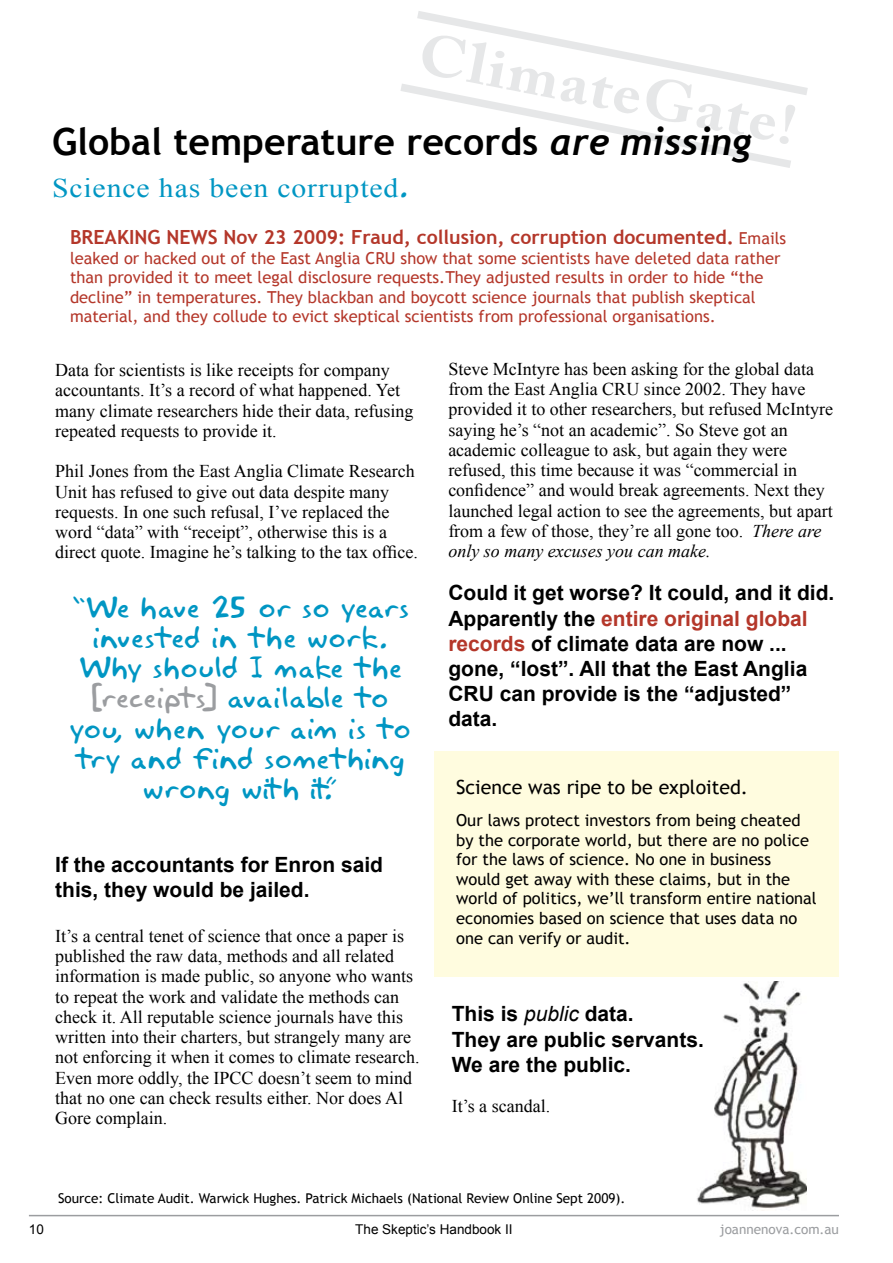
<style>
.page{position:relative;width:893px;height:1263px;background:#fff}
.page>*{position:absolute;margin:0;border:0;box-sizing:border-box;transform-origin:0 0}
.t1{font:700 57px "Adobe Caslon Pro";color:#e6e7e8;scale:1.1 1}
.t2{font:700 37.5px "Trebuchet MS";color:#000}
.t3{font:27px/30px "Akbar Plain";letter-spacing:.01em;color:#0096c3;text-align:center;scale:1.1 1}
.t4{font:27px "Times New Roman";letter-spacing:.03em;color:#0096c3;scale:1.1 1}
.t5{font:700 21px/25.2px "Arial";color:#000}
.t6{font:700 19.5px "Trebuchet MS";color:#b4372a}
.t7{font:19.5px "Trebuchet MS";color:#000}
.t8{font:18px/20.2px "Times New Roman";color:#000}
.t9{font:16.5px/19.5px "Trebuchet MS";color:#b4372a}
.t10{font:16.5px/19.6px "Trebuchet MS";color:#000}
.t11{font:13.5px "Trebuchet MS";color:#000}
.t12{font:13.5px "Arial";color:#000}
.t13{font:13.5px "Trebuchet MS";color:#9b9da0}
.s1{font-family:"Trebuchet";font-style:italic}
.s2{font-family:"Akbar Plain"}
.s3{font-weight:400;font-size:16.5px}
.s4{color:#9b9da0}
.s5{font-style:italic}
.s6{color:#b4372a}
.s7{font-weight:400;font-style:italic}
</style>
<div class="page">
<hr style="left:29px;top:1215px;width:810px;height:1px;background:#9b9da0">
<div style="left:434px;top:751px;width:405px;height:226px;background:#fffcdf"></div>
<img style="left:697px;top:981px;width:109px;height:228px">
<svg style="left:400px;top:11px;width:408px;height:157px"></svg>
<h1 class="t1" style="left:426px;top:20px;width:350px;rotate:11deg">ClimateGate!</h1>
<h2 class="t2" style="left:52px;top:118px;width:701px">Global temperature records <span class="s1">are missing</span></h2>
<h3 class="t4" style="left:52px;top:170px;width:325px">Science has been corrupted<span class="s2">.</span></h3>
<p class="t6" style="left:70px;top:225px;width:718px">BREAKING NEWS Nov 23 2009: Fraud, collusion, corruption documented. <span class="s3">Emails</span></p>
<p class="t9" style="left:70px;top:248px;width:712px">leaked or hacked out of the East Anglia CRU show that some scientists have deleted data rather than provided it to meet legal disclosure requests.They adjusted results in order to hide “the decline” in temperatures. They blackban and boycott science journals that publish skeptical material, and they collude to evict skeptical scientists from professional organisations.</p>
<p class="t8" style="left:55px;top:360px;width:360px">Data for scientists is like receipts for company accountants. It’s a record of what happened. Yet many climate researchers hide their data, refusing repeated requests to provide it.</p>
<p class="t8" style="left:55px;top:461px;width:364px">Phil Jones from the East Anglia Climate Research Unit has refused to give out data despite many requests. In one such refusal, I’ve replaced the word “data” with “receipt”, otherwise this is a direct quote. Imagine he’s talking to the tax office.</p>
<h3 class="t3" style="left:70px;top:591px;width:312px">“We have 25 or so years invested in the work.<br>Why should I make the <span class="s4">[receipts]</span> available to you, when your aim is to try and find something wrong with it.”</h3>
<p class="t5" style="left:55px;top:852px;width:329px">If the accountants for Enron said this, they would be jailed.</p>
<p class="t8" style="left:55px;top:925px;width:366px">It’s a central tenet of science that once a paper is published the raw data, methods and all related information is made public, so anyone who wants to repeat the work and validate the methods can check it. All reputable science journals have this written into their charters, but strangely many are not enforcing it when it comes to climate research.<br>Even more oddly, the IPCC doesn’t seem to mind that no one can check results either. Nor does Al Gore complain.</p>
<p class="t8" style="left:448px;top:358px;width:386px">Steve McIntyre has been asking for the global data from the East Anglia CRU since 2002. They have provided it to other researchers, but refused McIntyre saying he’s “not an academic”. So Steve got an academic colleague to ask, but again they were refused, this time because it was “commercial in confidence” and would break agreements. Next they launched legal action to see the agreements, but apart from a few of those, they’re all gone too. <span class="s5">There are only so many excuses you can make.</span></p>
<p class="t5" style="left:448px;top:581px;width:388px">Could it get worse? It could, and it did.<br>Apparently the <span class="s6">entire original global records</span> of climate data are now ... gone, “lost”. All that the East Anglia<br>CRU can provide is the “adjusted” data.</p>
<p class="t7" style="left:456px;top:775px;width:293px">Science was ripe to be exploited.</p>
<p class="t10" style="left:456px;top:811px;width:362px">Our laws protect investors from being cheated by the corporate world, but there are no police for the laws of science. No one in business would get away with these claims, but in the world of politics, we’ll transform entire national economies based on science that uses data no one can verify or audit.</p>
<p class="t5" style="left:452px;top:1002px;width:254px">This is <span class="s7">public</span> data.<br>They are public servants.<br>We are the public.</p>
<p class="t8" style="left:452px;top:1096px;width:100px">It’s a scandal.</p>
<p class="t11" style="left:58px;top:1190px;width:569px">Source: Climate Audit. Warwick Hughes. Patrick Michaels (National Review Online Sept 2009).</p>
<p class="t12" style="left:29px;top:1221px;width:17px">10</p>
<p class="t12" style="left:355px;top:1221px;width:159px">The Skeptic’s Handbook II</p>
<p class="t13" style="left:720px;top:1221px;width:121px">joannenova.com.au</p>
</div>
